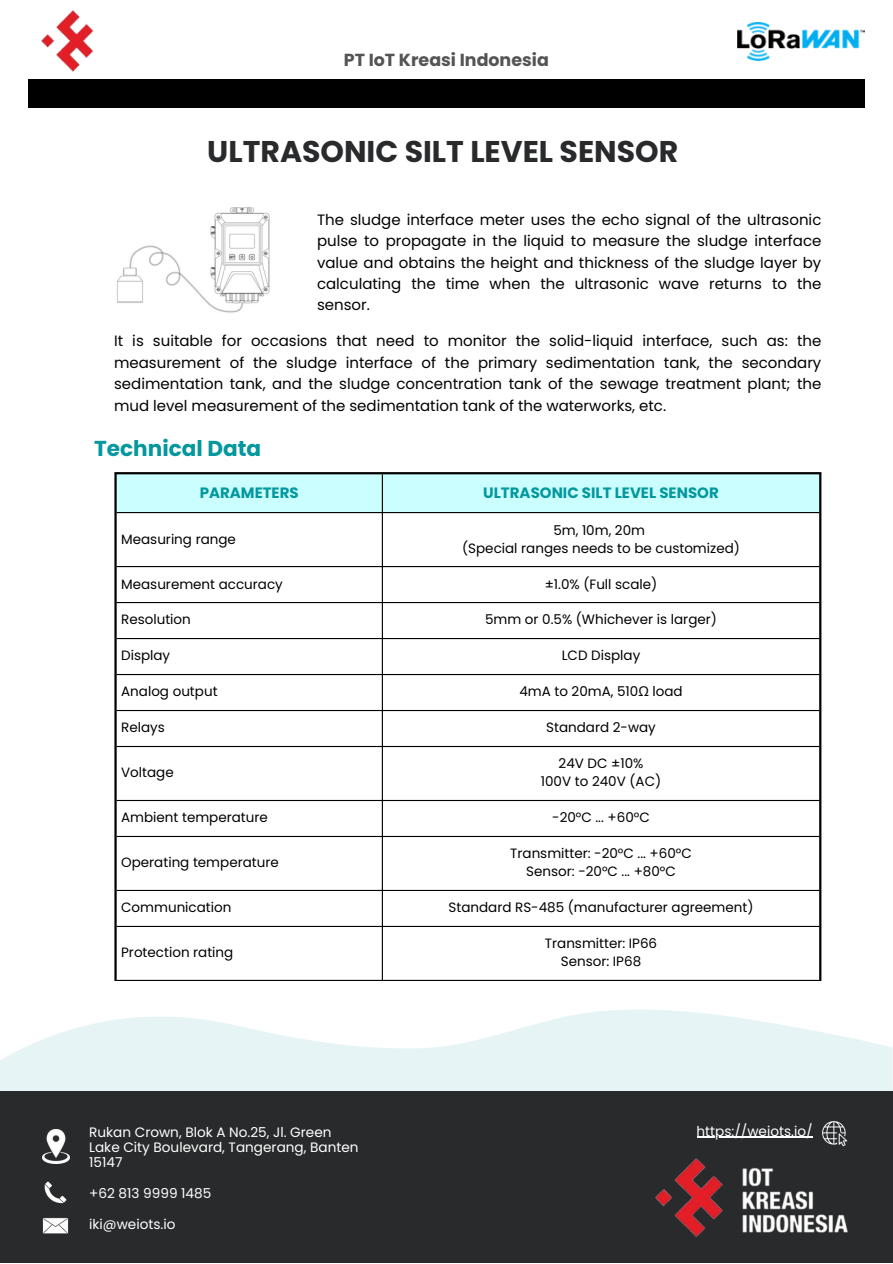
<style>
.page{position:relative;width:893px;height:1264px;background:#fff}
.page>*{position:absolute;margin:0;border:0;box-sizing:border-box;transform-origin:0 0}
.t1{font:700 30px "Poppins";color:#292a2c}
.t2{font:700 21.6px "Poppins";color:#03989e}
.t3{font:700 17.4px "Poppins";color:#545454}
.t4{font:15px/21.3px "Poppins";color:#000;text-align:justify}
.t5{font:700 15px "Poppins";color:#03989e}
.t6{font:13.65px/15.3px "Poppins";color:#fff}
.t7{font:13.5px "Poppins";color:#000}
.s1{font-family:"Noto Sans"}
</style>
<div class="page">
<div style="left:28px;top:79px;width:836px;height:28px;background:#000"></div>
<img style="left:41px;top:10px;width:53px;height:61px">
<img style="left:737px;top:22px;width:127px;height:38px">
<svg style="left:0;top:1009px;width:892px;height:82px;fill:#e6f4f5"></svg>
<div style="left:117px;top:474px;width:702px;height:38px;background:#cbfefe"></div>
<hr style="left:382px;top:474px;width:1px;height:505px;background:#000">
<hr style="left:117px;top:512px;width:702px;height:1px;background:#000">
<hr style="left:117px;top:566px;width:702px;height:1px;background:#000">
<hr style="left:117px;top:602px;width:702px;height:1px;background:#000">
<hr style="left:117px;top:638px;width:702px;height:1px;background:#000">
<hr style="left:117px;top:674px;width:702px;height:1px;background:#000">
<hr style="left:117px;top:710px;width:702px;height:1px;background:#000">
<hr style="left:117px;top:746px;width:702px;height:1px;background:#000">
<hr style="left:117px;top:800px;width:702px;height:1px;background:#000">
<hr style="left:117px;top:836px;width:702px;height:1px;background:#000">
<hr style="left:117px;top:889px;width:702px;height:2px;background:#000">
<hr style="left:117px;top:925px;width:702px;height:2px;background:#000">
<hr style="left:117px;top:979px;width:702px;height:2px;background:#000">
<hr style="left:114px;top:474px;width:3px;height:507px;background:#000">
<hr style="left:819px;top:474px;width:2px;height:507px;background:#000">
<hr style="left:114px;top:472px;width:707px;height:2px;background:#000">
<div style="left:0;top:1091px;width:892px;height:171px;background:#292a2c"></div>
<img style="left:655px;top:1158px;width:192px;height:79px">
<img style="left:44px;top:1181px;width:23px;height:23px">
<img style="left:822px;top:1121px;width:25px;height:25px">
<img style="left:42px;top:1217px;width:27px;height:17px">
<img style="left:42px;top:1129px;width:27px;height:34px">
<img style="left:117px;top:208px;width:153px;height:105px">
<hr style="left:696px;top:1136px;width:116px;height:1px;background:#fff">
<p class="t3" style="left:344px;top:48px;width:206px">PT IoT Kreasi Indonesia</p>
<p class="t1" style="left:207px;top:130px;width:472px">ULTRASONIC SILT LEVEL SENSOR</p>
<p class="t4" style="left:317px;top:209px;width:506px">The sludge interface meter uses the echo signal of the ultrasonic pulse to propagate in the liquid to measure the sludge interface value and obtains the height and thickness of the sludge layer by calculating the time when the ultrasonic wave returns to the sensor.</p>
<p class="t4" style="left:114px;top:330px;width:708px">It is suitable for occasions that need to monitor the solid-liquid interface, such as: the measurement of the sludge interface of the primary sedimentation tank, the secondary sedimentation tank, and the sludge concentration tank of the sewage treatment plant; the mud level measurement of the sedimentation tank of the waterworks, etc.</p>
<p class="t2" style="left:94px;top:433px;width:169px">Technical Data</p>
<p class="t5" style="left:200px;top:482px;width:100px">PARAMETERS</p>
<p class="t5" style="left:483px;top:482px;width:237px">ULTRASONIC SILT LEVEL SENSOR</p>
<p class="t7" style="left:121px;top:529px;width:116px">Measuring range</p>
<p class="t7" style="left:553px;top:520px;width:93px">5m, 10m, 20m</p>
<p class="t7" style="left:462px;top:538px;width:279px">(Special ranges needs to be customized)</p>
<p class="t7" style="left:121px;top:574px;width:163px">Measurement accuracy</p>
<p class="t7" style="left:544px;top:574px;width:114px">±1.0% (Full scale)</p>
<p class="t7" style="left:121px;top:610px;width:71px">Resolution</p>
<p class="t7" style="left:485px;top:610px;width:233px">5mm or 0.5% (Whichever is larger)</p>
<p class="t7" style="left:121px;top:646px;width:51px">Display</p>
<p class="t7" style="left:561px;top:646px;width:80px">LCD Display</p>
<p class="t7" style="left:121px;top:682px;width:98px">Analog output</p>
<p class="t7" style="left:519px;top:682px;width:165px">4mA to 20mA, 510<span class="s1">Ω</span> load</p>
<p class="t7" style="left:121px;top:718px;width:45px">Relays</p>
<p class="t7" style="left:546px;top:718px;width:111px">Standard 2-way</p>
<p class="t7" style="left:121px;top:763px;width:54px">Voltage</p>
<p class="t7" style="left:558px;top:754px;width:86px">24V DC ±10%</p>
<p class="t7" style="left:541px;top:772px;width:122px">100V to 240V (AC)</p>
<p class="t7" style="left:121px;top:808px;width:148px">Ambient temperature</p>
<p class="t7" style="left:552px;top:808px;width:99px">-20°C ... +60°C</p>
<p class="t7" style="left:121px;top:853px;width:159px">Operating temperature</p>
<p class="t7" style="left:510px;top:844px;width:183px">Transmitter: -20°C ... +60°C</p>
<p class="t7" style="left:526px;top:862px;width:151px">Sensor: -20°C ... +80°C</p>
<p class="t7" style="left:121px;top:898px;width:112px">Communication</p>
<p class="t7" style="left:448px;top:898px;width:306px">Standard RS-485 (manufacturer agreement)</p>
<p class="t7" style="left:121px;top:943px;width:114px">Protection rating</p>
<p class="t7" style="left:545px;top:934px;width:114px">Transmitter: IP66</p>
<p class="t7" style="left:561px;top:952px;width:82px">Sensor: IP68</p>
<p class="t6" style="left:89px;top:1124px;width:271px">Rukan Crown, Blok A No.25, Jl. Green<br>Lake City Boulevard, Tangerang, Banten<br>15147</p>
<p class="t6" style="left:89px;top:1185px;width:124px">+62 813 9999 1485</p>
<p class="t6" style="left:89px;top:1215px;width:88px">iki@weiots.io</p>
<p class="t6" style="left:696px;top:1123px;width:117px">https://weiots.io/</p>
</div>
